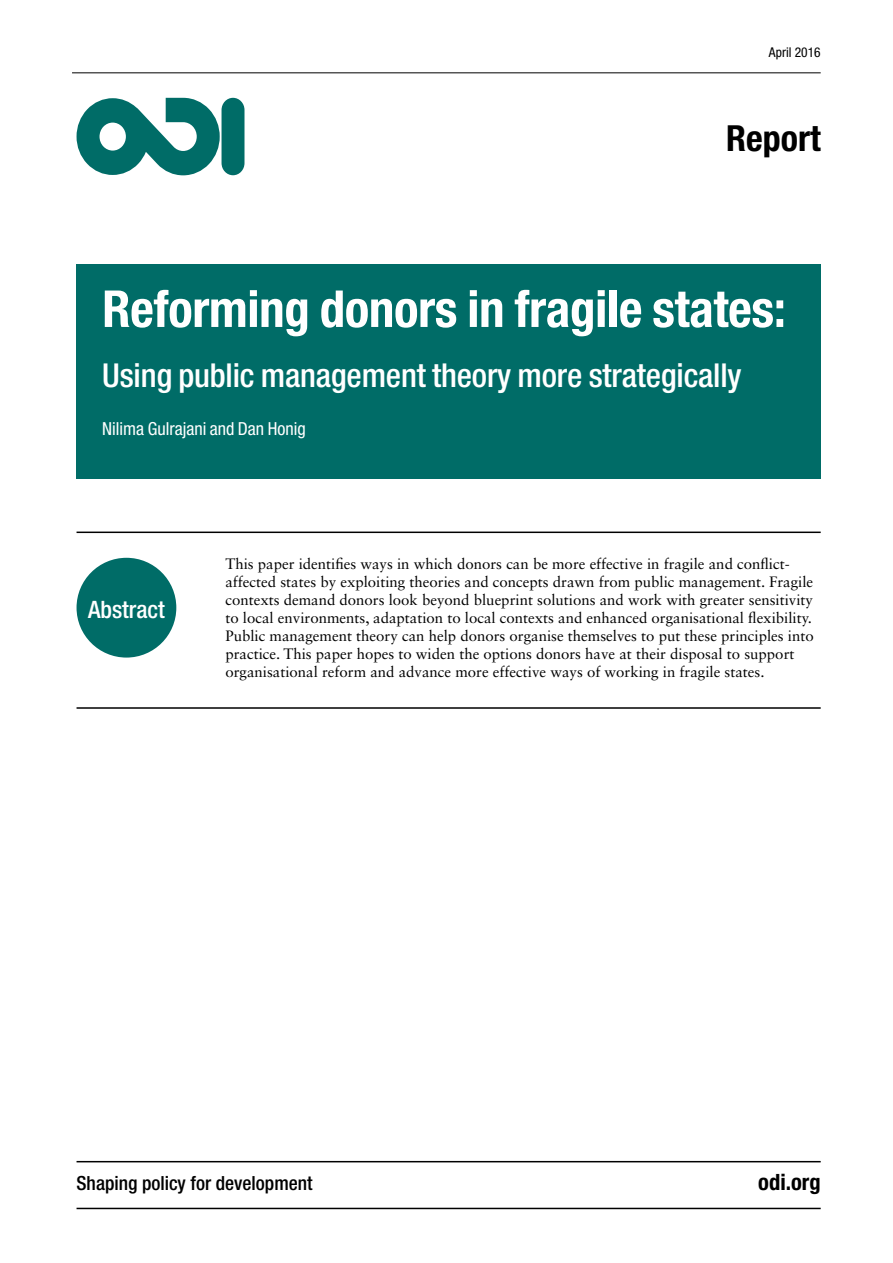
<style>
.page{position:relative;width:893px;height:1263px;background:#fff}
.page>*{position:absolute;margin:0;border:0;box-sizing:border-box;transform-origin:0 0}
.t1{font:700 condensed 51px "Helvetica Neue LT Std";letter-spacing:-.005em;color:#fff}
.t2{font:700 condensed 36px "Helvetica Neue LT Std";color:#000}
.t3{font:500 condensed 33px "Helvetica Neue LT Std";letter-spacing:-.005em;color:#fff}
.t4{font:500 condensed 24px "Helvetica Neue LT Std";color:#fff}
.t5{font:700 condensed 22.5px "Helvetica Neue LT Std";color:#000}
.t6{font:500 condensed 19.5px "Helvetica Neue LT Std";color:#000}
.t7{font:condensed 18px "Helvetica Neue LT Std";color:#fff}
.t8{font:15px/18px "Sabon LT Std";color:#000}
.t9{font:condensed 13.5px "Helvetica Neue LT Std";color:#000}
</style>
<div class="page">
<div style="left:77px;top:264px;width:744px;height:214px;background:#006c67"></div>
<svg style="left:77px;top:98px;width:167px;height:77px"></svg>
<hr style="left:72px;top:73px;width:749px;height:1px;background:#000">
<hr style="left:77px;top:531px;width:744px;height:2px;background:#000">
<div style="left:77px;top:558px;width:99px;height:99px;background:#006c67;border-radius:50%"></div>
<hr style="left:77px;top:707px;width:744px;height:2px;background:#000">
<hr style="left:77px;top:1161px;width:744px;height:1px;background:#000">
<hr style="left:77px;top:1208px;width:744px;height:1px;background:#000">
<p class="t9" style="left:769px;top:45px;width:53px">April 2016</p>
<h2 class="t2" style="left:726px;top:117px;width:96px">Report</h2>
<h1 class="t1" style="left:102px;top:278px;width:685px">Reforming donors in fragile states:</h1>
<h3 class="t3" style="left:102px;top:356px;width:641px">Using public management theory more strategically</h3>
<p class="t7" style="left:102px;top:419px;width:205px">Nilima Gulrajani and Dan Honig</p>
<h3 class="t4" style="left:88px;top:595px;width:78px">Abstract</h3>
<p class="t8" style="left:225px;top:555px;width:590px">This paper identifies ways in which donors can be more effective in fragile and conflict&shy;affected states by exploiting theories and concepts drawn from public management. Fragile contexts demand donors look beyond blueprint solutions and work with greater sensitivity to local environments, adaptation to local contexts and enhanced organisational flexibility.<br>Public management theory can help donors organise themselves to put these principles into practice. This paper hopes to widen the options donors have at their disposal to support organisational reform and advance more effective ways of working in fragile states.</p>
<h3 class="t6" style="left:77px;top:1171px;width:238px">Shaping policy for development</h3>
<h3 class="t5" style="left:758px;top:1168px;width:64px">odi.org</h3>
</div>
